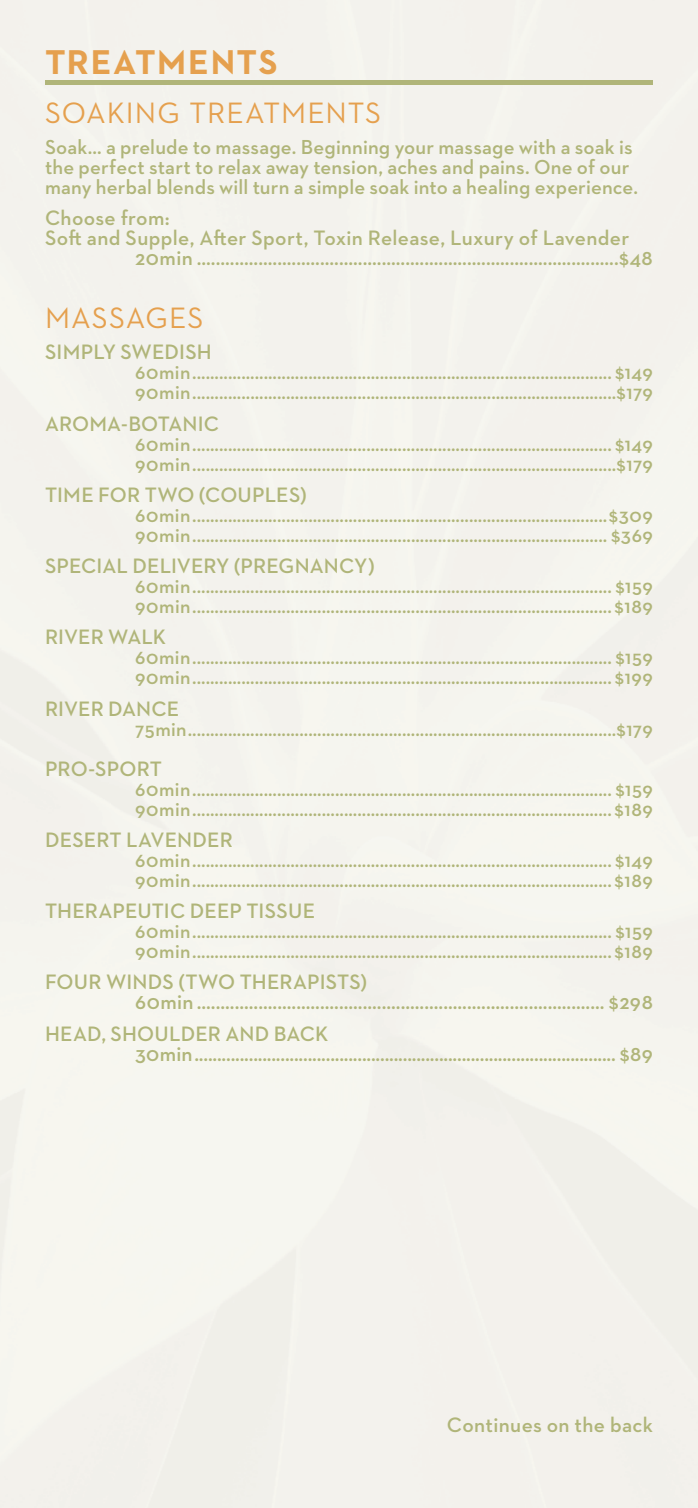
<style>
.page{position:relative;width:698px;height:1508px;background:#fff}
.page>*{position:absolute;margin:0;border:0;box-sizing:border-box;transform-origin:0 0}
.t1{font:700 35px "Neutraface 2 Text";letter-spacing:.04em;color:#e5a04e}
.t2{font:30px "Neutraface 2 Text";letter-spacing:.03em;color:#e5a04e}
.t3{font:600 21.25px/20px "Neutraface 2 Text";letter-spacing:.01em;color:#b0b579}
.t4{font:600 20.5px/20px "Neutraface 2 Text";letter-spacing:.005em;color:#b0b579}
.t5{font:600 20px/20px "Neutraface 2 Text";letter-spacing:.02em;color:#b0b579}
</style>
<div class="page">
<hr style="left:45px;top:81px;width:607px;height:4px;background:#b0b579">
<h1 class="t1" style="left:45px;top:39px;width:234px">TREATMENTS</h1>
<h2 class="t2" style="left:45px;top:94px;width:337px">SOAKING TREATMENTS</h2>
<p class="t4" style="left:45px;top:137px;width:594px">Soak… a prelude to massage. Beginning your massage with a soak is the perfect start to relax away tension, aches and pains. One of our many herbal blends will turn a simple soak into a healing experience.</p>
<p class="t3" style="left:45px;top:208px;width:126px">Choose from:</p>
<p class="t3" style="left:45px;top:228px;width:585px">Soft and Supple, After Sport, Toxin Release, Luxury of Lavender</p>
<p class="t3" style="left:135px;top:248px;width:519px">20min .........................................................................................$48</p>
<h2 class="t2" style="left:45px;top:299px;width:160px">MASSAGES</h2>
<p class="t3" style="left:45px;top:342px;width:168px">SIMPLY SWEDISH</p>
<p class="t5" style="left:135px;top:362px;width:519px">60min.............................................................................................. $149<br>90min...............................................................................................$179</p>
<p class="t3" style="left:45px;top:413px;width:176px">AROMA-BOTANIC</p>
<p class="t5" style="left:135px;top:433px;width:519px">60min.............................................................................................. $149<br>90min...............................................................................................$179</p>
<p class="t3" style="left:45px;top:484px;width:263px">TIME FOR TWO (COUPLES)</p>
<p class="t5" style="left:135px;top:505px;width:519px">60min.............................................................................................$309<br>90min............................................................................................. $369</p>
<p class="t3" style="left:45px;top:555px;width:331px">SPECIAL DELIVERY (PREGNANCY)</p>
<p class="t5" style="left:135px;top:576px;width:519px">60min.............................................................................................. $159<br>90min.............................................................................................. $189</p>
<p class="t3" style="left:45px;top:627px;width:123px">RIVER WALK</p>
<p class="t5" style="left:135px;top:647px;width:519px">60min.............................................................................................. $159<br>90min.............................................................................................. $199</p>
<p class="t3" style="left:45px;top:698px;width:136px">RIVER DANCE</p>
<p class="t5" style="left:135px;top:718px;width:519px">75min................................................................................................$179</p>
<p class="t3" style="left:45px;top:758px;width:118px">PRO-SPORT</p>
<p class="t5" style="left:135px;top:778px;width:519px">60min.............................................................................................. $159<br>90min.............................................................................................. $189</p>
<p class="t3" style="left:45px;top:829px;width:189px">DESERT LAVENDER</p>
<p class="t5" style="left:135px;top:850px;width:519px">60min.............................................................................................. $149<br>90min.............................................................................................. $189</p>
<p class="t3" style="left:45px;top:900px;width:271px">THERAPEUTIC DEEP TISSUE</p>
<p class="t5" style="left:135px;top:921px;width:519px">60min.............................................................................................. $159<br>90min.............................................................................................. $189</p>
<p class="t3" style="left:135px;top:972px;width:519px;text-indent:-90px">FOUR WINDS (TWO THERAPISTS)<br>60min ...................................................................................... $298</p>
<p class="t3" style="left:135px;top:1023px;width:519px;text-indent:-90px">HEAD, SHOULDER AND BACK<br>30min............................................................................................. $89</p>
<p class="t3" style="left:447px;top:1414px;width:207px">Continues on the back</p>
</div>
